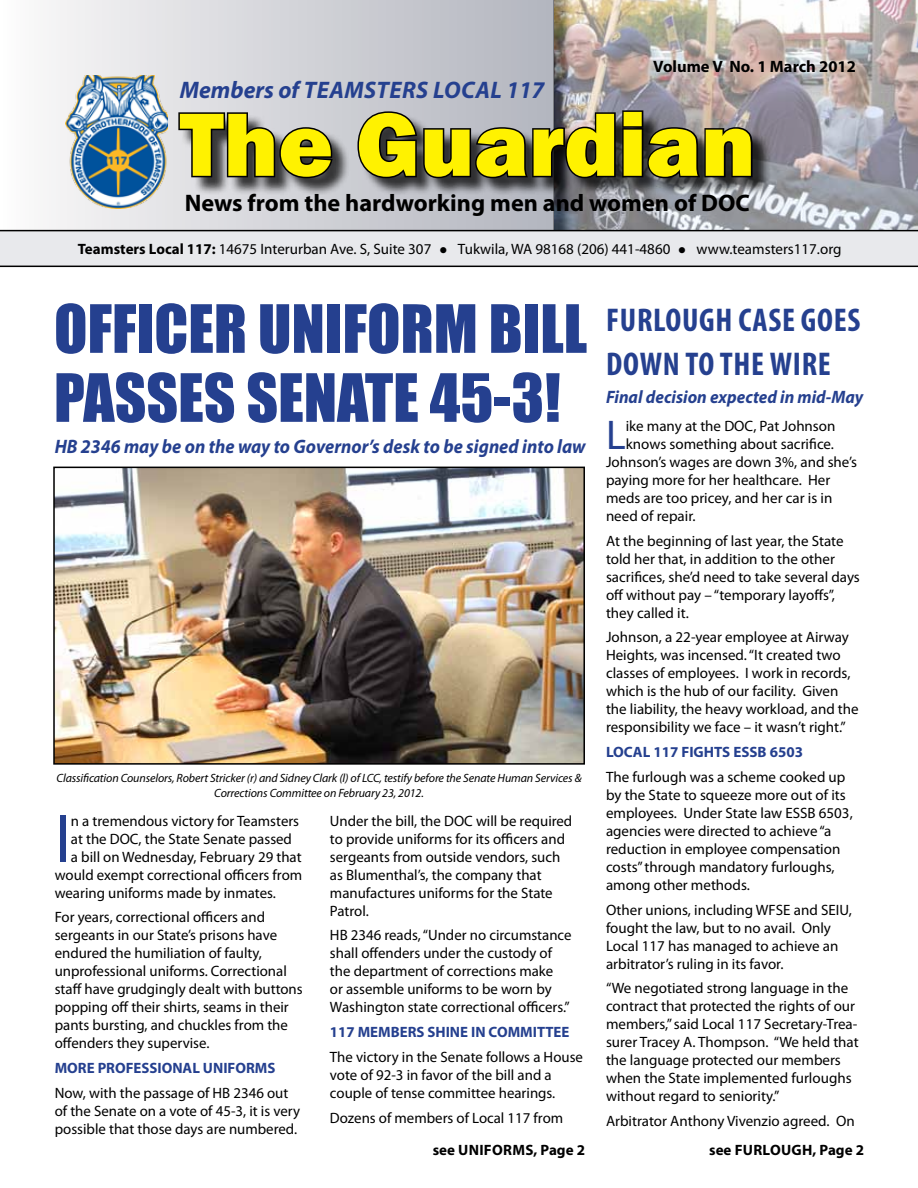
<style>
.page{position:relative;width:918px;height:1188px;background:#fff}
.page>*{position:absolute;margin:0;border:0;box-sizing:border-box;transform-origin:0 0}
.t1{font:800 93px "Franklin Gothic";color:#fff200}
.t2{font:68.4px "Myriad Pro";color:#25408f}
.t3{font:61.5px/69px "Impact";color:#25408f}
.t4{font:41.7px "Myriad Pro";color:#25408f}
.t5{font:700 condensed 33px/43.5px "Myriad Pro";letter-spacing:.02em;color:#25408f}
.t6{font:700 24px "Myriad Pro";color:#000}
.t7{font:italic 700 24px "Myriad Pro";letter-spacing:.02em;color:#25408f}
.t8{font:italic 700 19.5px "Myriad Pro";color:#25408f;scale:.94 1}
.t9{font:italic 700 18px "Myriad Pro";color:#25408f;scale:.95 1}
.t10{font:700 16.5px "Myriad Pro";color:#000}
.t11{font:15px/18px "Myriad Pro";color:#000}
.t12{font:700 15px "Myriad Pro";color:#25408f}
.t13{font:700 15px "Myriad Pro";letter-spacing:.02em;color:#000}
.t14{font:italic 12px/14.4px "Myriad Pro";letter-spacing:-.01em;color:#000;text-align:center}
.s1{font-weight:700}
</style>
<div class="page">
<svg style="left:0;top:0;width:555px;height:230px"></svg>
<img style="left:555px;top:0;width:363px;height:230px">
<svg style="left:0;top:230px;width:918px;height:37px;background:#d6d7da"></svg>
<div style="left:181px;top:114px;width:590px;height:83px;background:#000;opacity:.75"></div>
<svg style="left:177px;top:111px;width:157px;height:69px;background:#6e6e70"></svg>
<svg style="left:356px;top:109px;width:398px;height:71px;background:#5a595c"></svg>
<img style="left:66px;top:76px;width:101px;height:133px">
<img style="left:56px;top:470px;width:526px;height:292px">
<div style="left:53px;top:467px;width:532px;height:298px;border:2px solid #000"></div>
<h3 class="t7" style="left:180px;top:74px;width:366px">Members of Teamsters Local 117</h3>
<p class="t10" style="left:653px;top:56px;width:204px">Volume V No. 1 March 2012</p>
<h1 class="t1" style="left:180px;top:84px;width:577px">The Guardian</h1>
<h3 class="t6" style="left:185px;top:187px;width:567px">News from the hardworking men and women of DOC</h3>
<p class="t11" style="left:78px;top:240px;width:765px"><span class="s1">Teamsters Local 117:</span> 14675 Interurban Ave. S, Suite 307 ● Tukwila, WA 98168 (206) 441-4860 ● www.teamsters117.org</p>
<h3 class="t3" style="left:54px;top:293px;width:535px">OFFICER UNIFORM BILL<br>PASSES SENATE 45-3!</h3>
<h3 class="t8" style="left:55px;top:433px;width:566px">HB 2346 may be on the way to Governor’s desk to be signed into law</h3>
<p class="t14" style="left:56px;top:771px;width:527px">Classification Counselors, Robert Stricker (r) and Sidney Clark (l) of LCC, testify before the Senate Human Services &amp;<br>Corrections Committee on February 23, 2012.</p>
<h2 class="t2" style="left:55px;top:796px;width:18px">I</h2>
<p class="t11" style="left:71px;top:811px;width:230px">n a tremendous victory for Teamsters</p>
<p class="t11" style="left:330px;top:811px;width:244px">Under the bill, the DOC will be required to provide uniforms for its officers and sergeants from outside vendors, such as Blumenthal’s, the company that manufactures uniforms for the State<br>Patrol.</p>
<p class="t11" style="left:330px;top:926px;width:243px">HB 2346 reads, “Under no circumstance shall offenders under the custody of the department of corrections make<br>or assemble uniforms to be worn by Washington state correctional officers.”</p>
<p class="t12" style="left:330px;top:1022px;width:241px">117 MEMBERS SHINE IN COMMITTEE</p>
<p class="t11" style="left:330px;top:1048px;width:254px">The victory in the Senate follows a House vote of 92-3 in favor of the bill and a couple of tense committee hearings.</p>
<p class="t11" style="left:330px;top:1108px;width:235px">Dozens of members of Local 117 from</p>
<p class="t11" style="left:71px;top:829px;width:223px">at the DOC, the State Senate passed</p>
<p class="t11" style="left:71px;top:847px;width:232px">a bill on Wednesday, February 29 that</p>
<p class="t11" style="left:55px;top:865px;width:249px">would exempt correctional officers from</p>
<p class="t11" style="left:55px;top:883px;width:223px">wearing uniforms made by inmates.</p>
<p class="t11" style="left:55px;top:908px;width:250px">For years, correctional officers and sergeants in our State’s prisons have endured the humiliation of faulty, unprofessional uniforms. Correctional staff have grudgingly dealt with buttons popping off their shirts, seams in their pants bursting, and chuckles from the offenders they supervise.</p>
<p class="t12" style="left:55px;top:1058px;width:222px">MORE PROFESSIONAL UNIFORMS</p>
<p class="t11" style="left:55px;top:1084px;width:247px">Now, with the passage of HB 2346 out of the Senate on a vote of 45-3, it is very possible that those days are numbered.</p>
<h3 class="t5" style="left:606px;top:298px;width:256px">FURLOUGH CASE GOES<br>DOWN TO THE WIRE</h3>
<p class="t9" style="left:606px;top:385px;width:272px">Final decision expected in mid-May</p>
<h3 class="t4" style="left:606px;top:409px;width:21px">L</h3>
<p class="t11" style="left:626px;top:417px;width:211px">ike many at the DOC, Pat Johnson</p>
<p class="t11" style="left:626px;top:435px;width:210px">knows something about sacrifice.</p>
<p class="t11" style="left:606px;top:453px;width:253px">Johnson’s wages are down 3%, and she’s</p>
<p class="t11" style="left:606px;top:471px;width:226px">paying more for her healthcare. Her</p>
<p class="t11" style="left:606px;top:489px;width:228px">meds are too pricey, and her car is in</p>
<p class="t11" style="left:606px;top:507px;width:91px">need of repair.</p>
<p class="t11" style="left:606px;top:531px;width:255px">At the beginning of last year, the State told her that, in addition to the other sacrifices, she’d need to take several days off without pay – “temporary layoffs”, they called it.</p>
<p class="t11" style="left:606px;top:628px;width:254px">Johnson, a 22-year employee at Airway Heights, was incensed. “It created two classes of employees. I work in records, which is the hub of our facility. Given the liability, the heavy workload, and the responsibility we face – it wasn’t right.”</p>
<p class="t12" style="left:606px;top:742px;width:199px">LOCAL 117 FIGHTS ESSB 6503</p>
<p class="t11" style="left:606px;top:768px;width:248px">The furlough was a scheme cooked up by the State to squeeze more out of its employees. Under State law ESSB 6503, agencies were directed to achieve “a reduction in employee compensation costs” through mandatory furloughs, among other methods.</p>
<p class="t11" style="left:606px;top:900px;width:247px">Other unions, including WFSE and SEIU, fought the law, but to no avail. Only Local 117 has managed to achieve an arbitrator’s ruling in its favor.</p>
<p class="t11" style="left:606px;top:979px;width:254px">“We negotiated strong language in the contract that protected the rights of our members,” said Local 117 Secretary-Trea&shy;surer Tracey A. Thompson. “We held that the language protected our members when the State implemented furloughs without regard to seniority.”</p>
<p class="t11" style="left:606px;top:1112px;width:250px">Arbitrator Anthony Vivenzio agreed. On</p>
<p class="t13" style="left:433px;top:1140px;width:154px">see UNIFORMS, Page 2</p>
<p class="t13" style="left:709px;top:1140px;width:156px">see FURLOUGH, Page 2</p>
</div>
